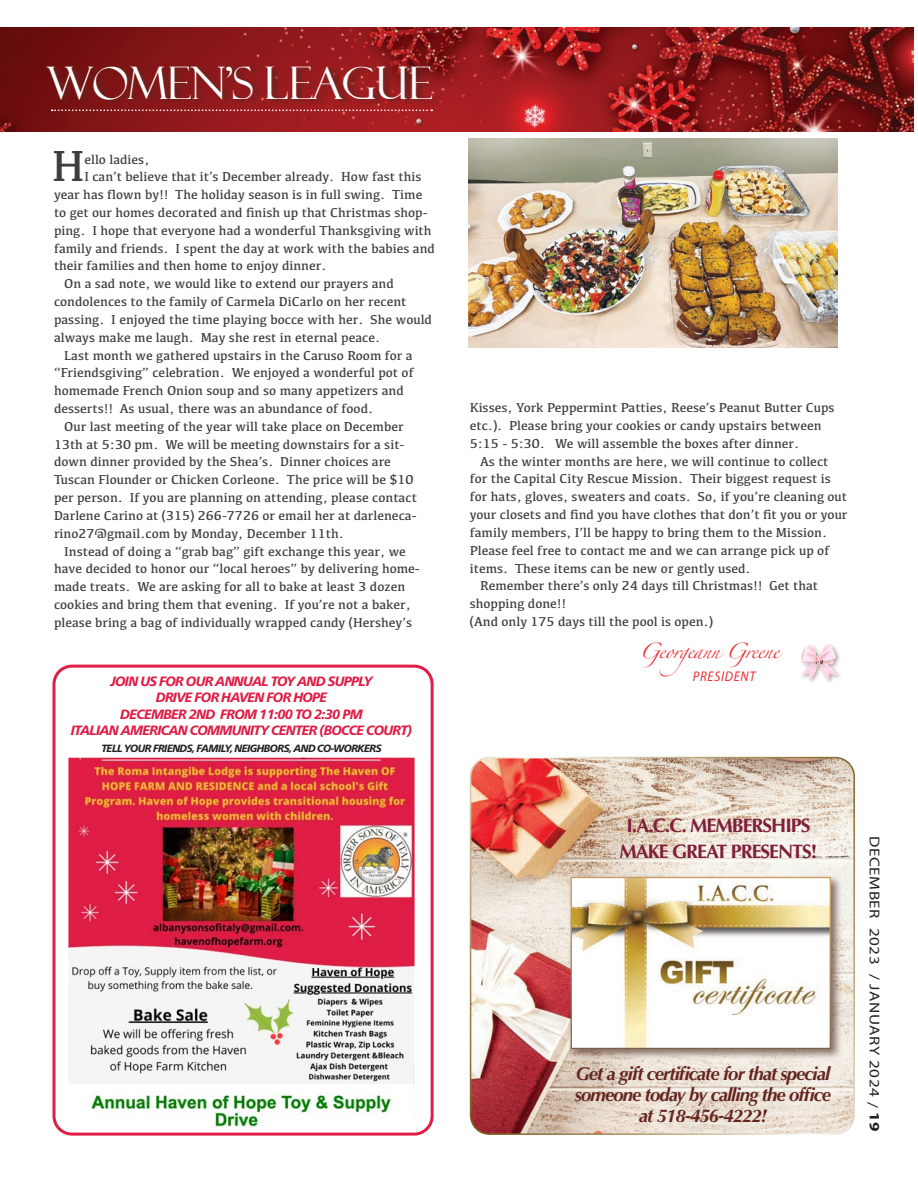
<style>
.page{position:relative;width:918px;height:1188px;background:#fff}
.page>*{position:absolute;margin:0;border:0;box-sizing:border-box;transform-origin:0 0}
.t1{font:45px "Felix Titling";letter-spacing:-.02em;color:#fff}
.t2{font:45px "Kefa";color:#3e3e3f}
.t3{font:700 19.5px/25.5px "Optima";letter-spacing:-.05em;color:#7f1f3a;text-align:center}
.t4{font:italic 700 18.6px/21px "Optima";letter-spacing:-.05em;color:#64251f;text-align:center}
.t5{font:14.25px "Myriad Pro";letter-spacing:.035em;color:#231f20;scale:1.2 1}
.t6{font:14.1px "Zapfino";letter-spacing:-.05em;color:#ea3236}
.t7{font:italic semi-condensed 14.1px "Myriad Pro";letter-spacing:.05em;color:#ea3236}
.t8{font:italic 800 13.5px "Frutiger Neue LT Pro";letter-spacing:-.05em;color:#df1d45}
.t9{font:13.35px/17.9px "Kefa";color:#3e3e3f}
.t10{font:italic 800 10.5px "Frutiger Neue LT Pro";letter-spacing:-.05em;color:#231f20}
.s1{font-weight:700}
</style>
<div class="page">
<div style="left:799px;top:643px;width:43px;height:42px;background:#634539;opacity:.45"></div>
<img style="left:801px;top:668px;width:16px;height:12px">
<img style="left:821px;top:667px;width:16px;height:13px">
<img style="left:834px;top:646px;width:2px;height:16px">
<svg style="left:802px;top:645px;width:32px;height:29px"></svg>
<img style="left:0;top:27px;width:914px;height:104px">
<svg style="left:48px;top:63px;width:394px;height:43px;background:#881a1b"></svg>
<svg style="left:52px;top:109px;width:380px;height:2px"></svg>
<img style="left:468px;top:139px;width:369px;height:209px">
<img style="left:473px;top:760px;width:379px;height:372px">
<div style="left:470px;top:757px;width:385px;height:378px;border:2px solid #fff;border-radius:19px"></div>
<div style="left:568px;top:874px;width:274px;height:187px;background:#634539;opacity:.75"></div>
<img style="left:573px;top:879px;width:256px;height:168px">
<div style="left:571px;top:877px;width:260px;height:172px;border:1px solid #fff"></div>
<img style="left:68px;top:758px;width:347px;height:369px">
<div style="left:52px;top:665px;width:382px;height:471px;border:3px solid #df1d45;border-radius:18px"></div>
<p class="t1" style="left:47px;top:57px;width:387px">WOMEN’S LEAGUE</p>
<p class="t2" style="left:52px;top:138px;width:34px">H</p>
<p class="t9" style="left:84px;top:150px;width:67px">ello ladies,</p>
<p class="t9" style="left:54px;top:168px;width:383px;text-indent:30px">I can’t believe that it’s December already. How fast this year has flown by!! The holiday season is in full swing. Time to get our homes decorated and finish up that Christmas shop&shy;ping. I hope that everyone had a wonderful Thanksgiving with family and friends. I spent the day at work with the babies and their families and then home to enjoy dinner.</p>
<p class="t9" style="left:54px;top:274px;width:380px;text-indent:10px">On a sad note, we would like to extend our prayers and condolences to the family of Carmela DiCarlo on her recent passing. I enjoyed the time playing bocce with her. She would always make me laugh. May she rest in eternal peace.</p>
<p class="t9" style="left:54px;top:346px;width:361px;text-indent:10px">Last month we gathered upstairs in the Caruso Room for a “Friendsgiving” celebration. We enjoyed a wonderful pot of homemade French Onion soup and so many appetizers and desserts!! As usual, there was an abundance of food.</p>
<p class="t9" style="left:54px;top:417px;width:364px;text-indent:10px">Our last meeting of the year will take place on December 13th at 5:30 pm. We will be meeting downstairs for a sit&shy;down dinner provided by the Shea’s. Dinner choices are Tuscan Flounder or Chicken Corleone. The price will be $10 per person. If you are planning on attending, please contact Darlene Carino at (315) 266-7726 or email her at darleneca&shy;rino27@gmail.com by Monday, December 11th.</p>
<p class="t9" style="left:54px;top:542px;width:367px;text-indent:10px">Instead of doing a “grab bag” gift exchange this year, we have decided to honor our “local heroes” by delivering home&shy;made treats. We are asking for all to bake at least 3 dozen cookies and bring them that evening. If you’re not a baker, please bring a bag of individually wrapped candy (Hershey’s</p>
<p class="t8" style="left:110px;top:673px;width:264px">JOIN US FOR OUR ANNUAL TOY AND SUPPLY</p>
<p class="t8" style="left:156px;top:690px;width:173px">DRIVE FOR HAVEN FOR HOPE</p>
<p class="t8" style="left:120px;top:706px;width:244px">DECEMBER 2ND FROM 11:00 TO 2:30 PM</p>
<p class="t8" style="left:71px;top:723px;width:343px">ITALIAN AMERICAN COMMUNITY CENTER (BOCCE COURT)</p>
<p class="t10" style="left:101px;top:742px;width:282px">TELL YOUR FRIENDS, FAMILY, NEIGHBORS, AND CO-WORKERS</p>
<p class="t9" style="left:470px;top:398px;width:366px">Kisses, York Peppermint Patties, Reese’s Peanut Butter Cups etc.). Please bring your cookies or candy upstairs between<br>5:15 - 5:30. We will assemble the boxes after dinner.</p>
<p class="t9" style="left:470px;top:452px;width:379px;text-indent:10px">As the winter months are here, we will continue to collect for the Capital City Rescue Mission. Their biggest request is for hats, gloves, sweaters and coats. So, if you’re cleaning out your closets and find you have clothes that don’t fit you or your family members, I’ll be happy to bring them to the Mission.<br>Please feel free to contact me and we can arrange pick up of items. These items can be new or gently used.</p>
<p class="t9" style="left:470px;top:577px;width:350px;text-indent:10px">Remember there’s only 24 days till Christmas!! Get that shopping done!!</p>
<p class="t9" style="left:470px;top:612px;width:245px">(And only 175 days till the pool is open.)</p>
<p class="t6" style="left:639px;top:645px;width:142px">Georgeann Greene</p>
<p class="t7" style="left:693px;top:669px;width:64px">PRESIDENT</p>
<p class="t3" style="left:620px;top:813px;width:199px">I.A.C.C. MEMBERSHIPS<br>MAKE GREAT PRESENTS!</p>
<p class="t4" style="left:575px;top:1064px;width:258px">Get a gift certificate for that special someone today by calling the office at 518-456-4222!</p>
<p class="t5" style="left:883px;top:836px;width:248px;rotate:90deg">DECEMBER 2023 / JANUARY 2024 / <span class="s1">19</span></p>
</div>
